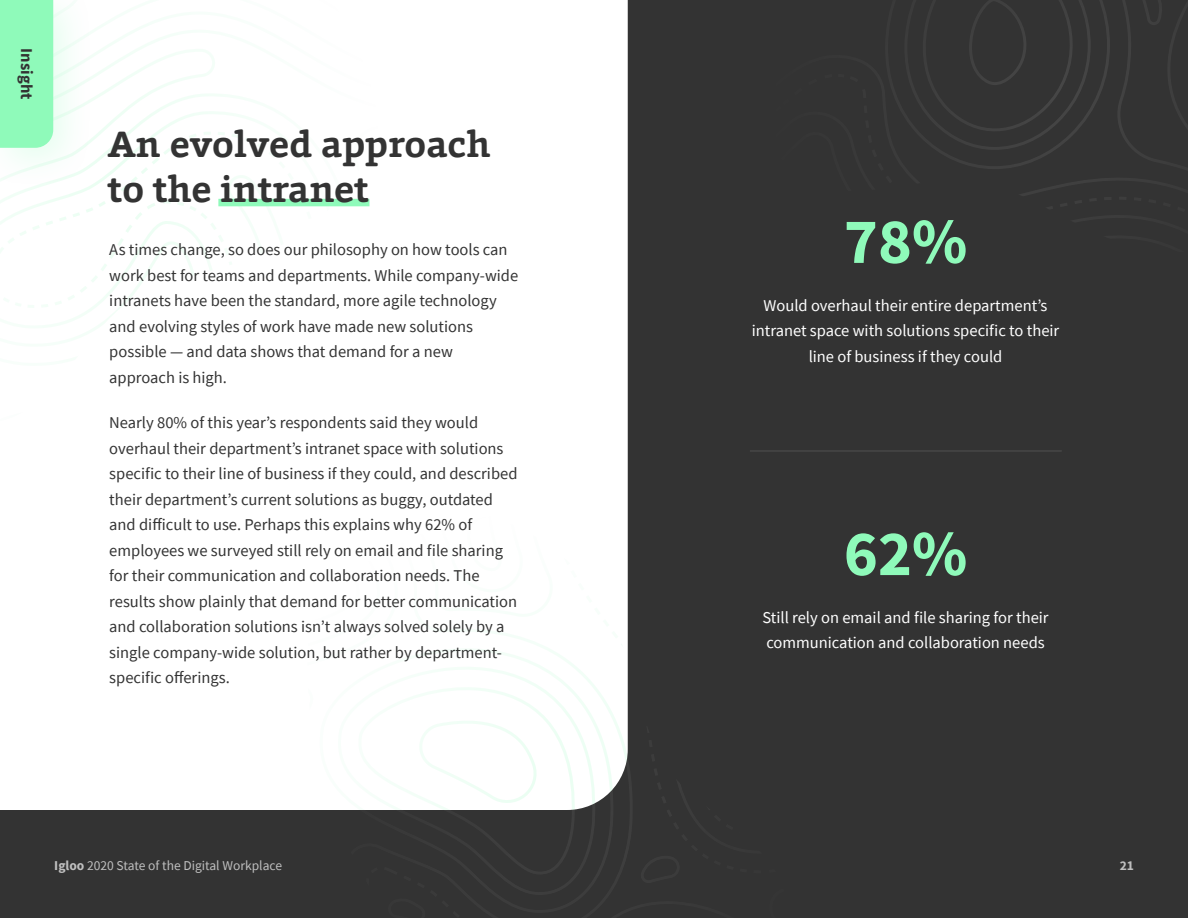
<style>
.page{position:relative;width:1188px;height:918px;background:#333}
.page>*{position:absolute;margin:0;border:0;box-sizing:border-box;transform-origin:0 0}
.t1{font:700 64.5px "Source Sans Pro";color:#8ffaba}
.t2{font:700 37.5px/45px "Foro Rounded";color:#333}
.t3{font:16.5px/25.5px "Source Sans Pro";color:#333}
.t4{font:16.5px/25.5px "Source Sans Pro";color:#fff;text-align:center}
.t5{font:700 16.5px "Source Sans Pro";color:#333}
.t6{font:13.5px "Source Sans Pro";color:#bfbfbf}
.t7{font:700 13.5px "Source Sans Pro";color:#bfbfbf}
.s1{font-weight:700}
</style>
<div class="page">
<svg style="left:921px;top:0;width:257px;height:209px"></svg>
<div style="left:0;top:0;width:628px;height:810px;background:#fff"></div>
<div style="left:301px;top:490px;width:327px;height:320px;background:#fff"></div>
<div style="left:0;top:410px;width:405px;height:22px;background:#fff"></div>
<svg style="left:0;top:0;width:405px;height:410px;background:#f7fefa"></svg>
<hr style="left:750px;top:450px;width:312px;height:2px;background:#666">
<p class="t5" style="left:38px;top:48px;width:52px;rotate:90deg">Insight</p>
<h2 class="t2" style="left:108px;top:121px;width:385px">An evolved approach to the intranet</h2>
<p class="t3" style="left:109px;top:237px;width:410px">As times change, so does our philosophy on how tools can work best for teams and departments. While company-wide intranets have been the standard, more agile technology and evolving styles of work have made new solutions possible — and data shows that demand for a new approach is high.</p>
<p class="t3" style="left:109px;top:410px;width:410px">Nearly 80% of this year’s respondents said they would overhaul their department’s intranet space with solutions specific to their line of business if they could, and described their department’s current solutions as buggy, outdated and difficult to use. Perhaps this explains why 62% of employees we surveyed still rely on email and file sharing for their communication and collaboration needs. The results show plainly that demand for better communication and collaboration solutions isn’t always solved solely by a single company-wide solution, but rather by department&shy;specific offerings.</p>
<p class="t6" style="left:54px;top:856px;width:229px"><span class="s1">Igloo</span> 2020 State of the Digital Workplace</p>
<h1 class="t1" style="left:844px;top:198px;width:125px">78%</h1>
<p class="t4" style="left:752px;top:293px;width:309px">Would overhaul their entire department’s intranet space with solutions specific to their line of business if they could</p>
<h1 class="t1" style="left:844px;top:510px;width:125px">62%</h1>
<p class="t4" style="left:762px;top:605px;width:288px;text-align:left">Still rely on email and file sharing for their communication and collaboration needs</p>
<p class="t7" style="left:1120px;top:856px;width:16px">21</p>
</div>
